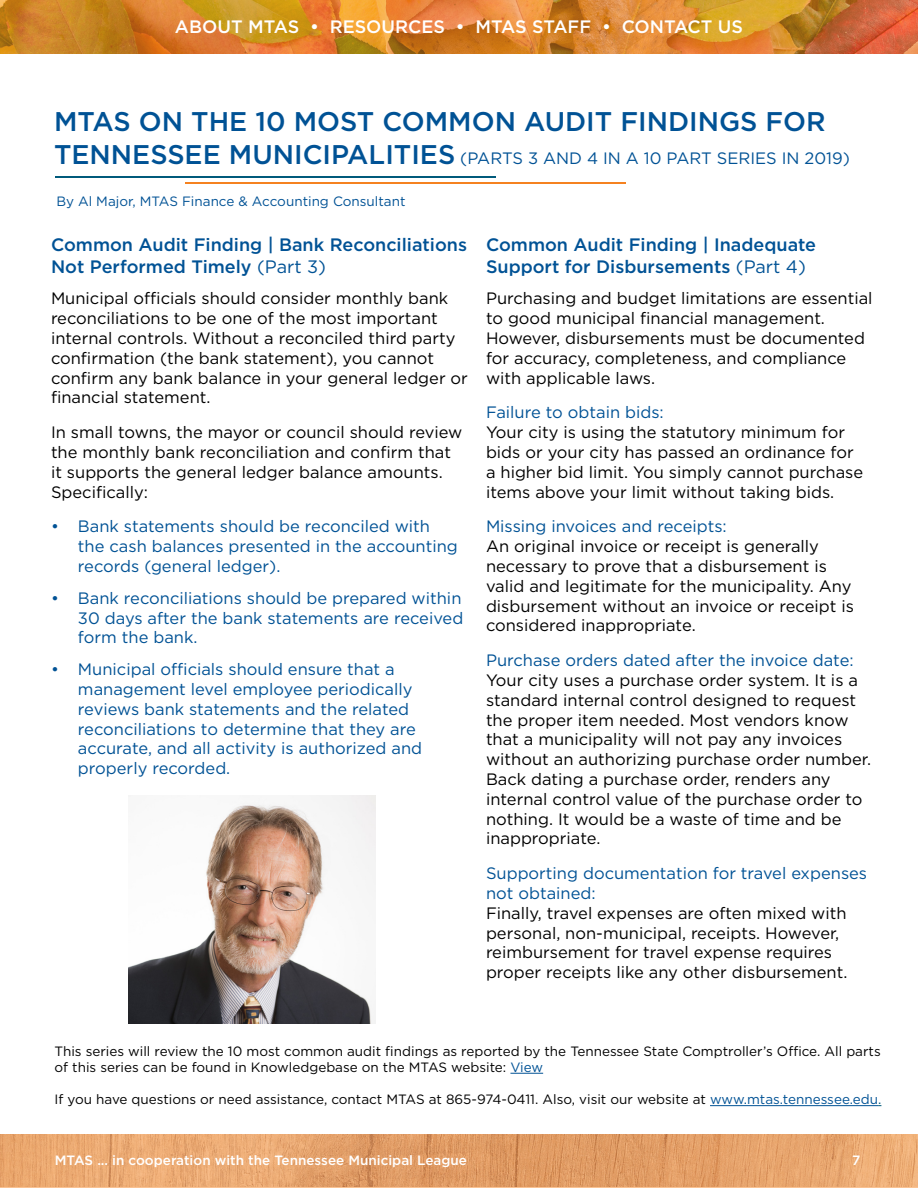
<style>
.page{position:relative;width:918px;height:1188px;background:#fff}
.page>*{position:absolute;margin:0;border:0;box-sizing:border-box;transform-origin:0 0}
.t1{font:500 27px "Gotham";color:#005295}
.t2{font:500 18px/21.6px "Gotham";color:#005295}
.t3{font:500 18px "Gotham";color:#fff}
.t4{font:16.5px/19.8px "Gotham";color:#000}
.t5{font:16.5px/19.8px "Gotham";color:#005295}
.t6{font:13.5px/16.2px "Gotham";color:#000}
.t7{font:500 13.5px "Gotham";color:#fff}
.t8{font:13.5px "Gotham";color:#005295}
.s1{font-weight:500;font-size:27px}
.s2{font-weight:400}
.s3{color:#005295}
.s4{color:#005a7b}
</style>
<div class="page">
<svg style="left:0;top:1134px;width:918px;height:54px;fill:#e6a36c"></svg>
<img style="left:0;top:0;width:918px;height:54px">
<hr style="left:185px;top:183px;width:441px;height:1px;background:#f58220">
<hr style="left:55px;top:176px;width:440px;height:2px;background:#005a7b">
<hr style="left:510px;top:1073px;width:33px;height:1px;background:#005295">
<hr style="left:710px;top:1105px;width:168px;height:1px;background:#005295">
<img style="left:129px;top:795px;width:246px;height:229px">
<p class="t3" style="left:175px;top:16px;width:570px">ABOUT MTAS • RESOURCES • MTAS STAFF • CONTACT US</p>
<h1 class="t1" style="left:54px;top:105px;width:773px">MTAS ON THE 10 MOST COMMON AUDIT FINDINGS FOR</h1>
<p class="t5" style="left:54px;top:148px;width:797px"><span class="s1">TENNESSEE MUNICIPALITIES</span> (PARTS 3 AND 4 IN A 10 PART SERIES IN 2019)</p>
<p class="t8" style="left:56px;top:193px;width:351px">By Al Major, MTAS Finance &amp; Accounting Consultant</p>
<p class="t2" style="left:51px;top:234px;width:418px">Common Audit Finding | Bank Reconciliations<br>Not Performed Timely <span class="s2">(Part 3)</span></p>
<p class="t4" style="left:51px;top:288px;width:419px">Municipal officials should consider monthly bank reconciliations to be one of the most important internal controls. Without a reconciled third party confirmation (the bank statement), you cannot confirm any bank balance in your general ledger or financial statement.</p>
<p class="t4" style="left:51px;top:422px;width:413px">In small towns, the mayor or council should review the monthly bank reconciliation and confirm that it supports the general ledger balance amounts.<br>Specifically:</p>
<p class="t5" style="left:78px;top:516px;width:381px;text-indent:-27px">• Bank statements should be reconciled with the cash balances presented in the accounting records (general ledger).</p>
<p class="t5" style="left:78px;top:588px;width:387px;text-align:justify;text-indent:-27px">• Bank reconciliations should be prepared within 30 days after the bank statements are received form the bank.</p>
<p class="t5" style="left:78px;top:659px;width:346px;text-indent:-27px">• Municipal officials should ensure that a management level employee periodically reviews bank statements and the related reconciliations to determine that they are accurate, and all activity is authorized and properly recorded.</p>
<p class="t2" style="left:486px;top:234px;width:332px">Common Audit Finding | Inadequate<br>Support for Disbursements <span class="s2">(Part 4)</span></p>
<p class="t4" style="left:486px;top:288px;width:388px">Purchasing and budget limitations are essential to good municipal financial management.<br>However, disbursements must be documented for accuracy, completeness, and compliance with applicable laws.</p>
<p class="t5" style="left:486px;top:402px;width:179px">Failure to obtain bids:</p>
<p class="t4" style="left:486px;top:422px;width:379px">Your city is using the statutory minimum for bids or your city has passed an ordinance for a higher bid limit. You simply cannot purchase items above your limit without taking bids.</p>
<p class="t5" style="left:486px;top:516px;width:242px">Missing invoices and receipts:</p>
<p class="t4" style="left:486px;top:536px;width:370px">An original invoice or receipt is generally necessary to prove that a disbursement is valid and legitimate for the municipality. Any disbursement without an invoice or receipt is considered inappropriate.</p>
<p class="t5" style="left:486px;top:650px;width:369px">Purchase orders dated after the invoice date:</p>
<p class="t4" style="left:486px;top:670px;width:387px">Your city uses a purchase order system. It is a standard internal control designed to request the proper item needed. Most vendors know that a municipality will not pay any invoices without an authorizing purchase order number.<br>Back dating a purchase order, renders any internal control value of the purchase order to nothing. It would be a waste of time and be inappropriate.</p>
<p class="t5" style="left:486px;top:863px;width:383px">Supporting documentation for travel expenses not obtained:</p>
<p class="t4" style="left:486px;top:903px;width:363px">Finally, travel expenses are often mixed with personal, non-municipal, receipts. However, reimbursement for travel expense requires proper receipts like any other disbursement.</p>
<p class="t6" style="left:55px;top:1043px;width:828px">This series will review the 10 most common audit findings as reported by the Tennessee State Comptroller’s Office. All parts of this series can be found in Knowledgebase on the MTAS website: <span class="s3">View</span></p>
<p class="t6" style="left:55px;top:1091px;width:828px">If you have questions or need assistance, contact MTAS at 865-974-0411. Also, visit our website at <span class="s3">www.mtas.tennessee.edu</span><span class="s4">.</span></p>
<p class="t7" style="left:55px;top:1152px;width:414px">MTAS ... in cooperation with the Tennessee Municipal League</p>
<p class="t7" style="left:852px;top:1152px;width:10px">7</p>
</div>
